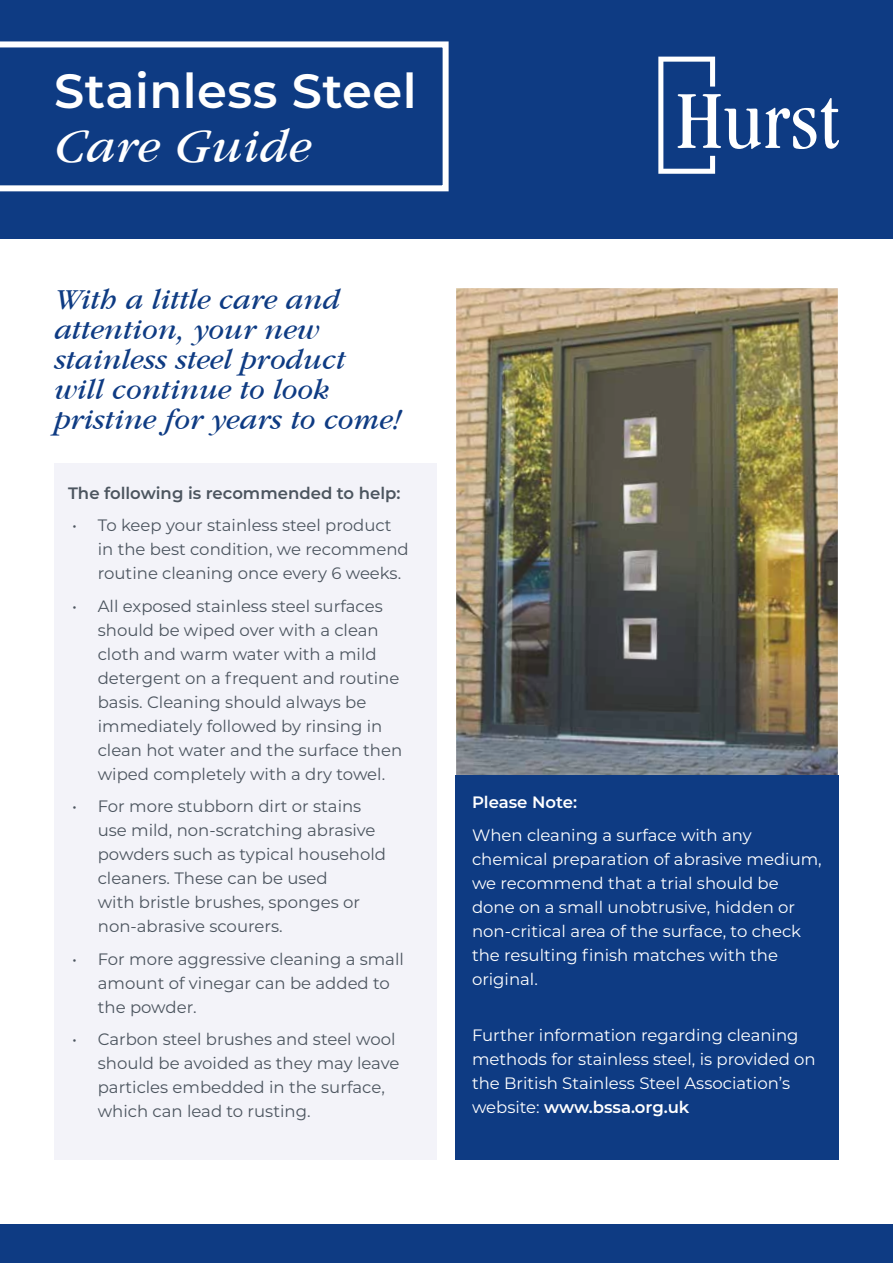
<style>
.page{position:relative;width:893px;height:1263px;background:#fff}
.page>*{position:absolute;margin:0;border:0;box-sizing:border-box;transform-origin:0 0}
.t1{font:italic 49.5px "ITC Garamond Std";letter-spacing:.01em;color:#fff}
.t2{font:600 48px "Montserrat";letter-spacing:.01em;color:#fff}
.t3{font:italic 30px/30px "ITC Garamond Std";color:#0e3b83}
.t4{font:16.5px/24px "Montserrat";color:#4c555f}
.t5{font:16.5px/24px "Montserrat";color:#fff}
.t6{font:600 16.5px "Montserrat";color:#4c555f}
.t7{font:600 16.5px "Montserrat";color:#fff}
.s1{font-weight:600}
</style>
<div class="page">
<div style="left:0;top:0;width:893px;height:239px;background:#0e3b83"></div>
<svg style="left:658px;top:57px;width:181px;height:117px"></svg>
<svg style="left:0;top:41px;width:449px;height:150px;background:#234c8e"></svg>
<div style="left:456px;top:775px;width:383px;height:385px;background:#0e3b83"></div>
<div style="left:456px;top:287px;width:383px;height:489px;background:#fff;opacity:.75"></div>
<div style="left:54px;top:463px;width:383px;height:697px;background:#f3f3f9"></div>
<div style="left:0;top:1224px;width:893px;height:39px;background:#0e3b83"></div>
<h2 class="t2" style="left:54px;top:57px;width:364px">Stainless Steel</h2>
<h1 class="t1" style="left:54px;top:119px;width:258px">Care Guide</h1>
<h3 class="t3" style="left:54px;top:285px;width:348px">With a little care and attention, your new stainless steel product will continue to look pristine for years to come!</h3>
<p class="t6" style="left:68px;top:481px;width:334px">The following is recommended to help:</p>
<p class="t4" style="left:98px;top:513px;width:312px;text-indent:-26px">• To keep your stainless steel product in the best condition, we recommend routine cleaning once every 6 weeks.</p>
<p class="t4" style="left:98px;top:593px;width:306px;text-indent:-26px">• All exposed stainless steel surfaces should be wiped over with a clean cloth and warm water with a mild detergent on a frequent and routine basis. Cleaning should always be immediately followed by rinsing in clean hot water and the surface then wiped completely with a dry towel.</p>
<p class="t4" style="left:98px;top:794px;width:290px;text-indent:-26px">• For more stubborn dirt or stains use mild, non-scratching abrasive powders such as typical household cleaners. These can be used<br>with bristle brushes, sponges or non-abrasive scourers.</p>
<p class="t4" style="left:98px;top:946px;width:308px;text-indent:-26px">• For more aggressive cleaning a small amount of vinegar can be added to the powder.</p>
<p class="t4" style="left:98px;top:1027px;width:303px;text-indent:-26px">• Carbon steel brushes and steel wool should be avoided as they may leave particles embedded in the surface, which can lead to rusting.</p>
<p class="t7" style="left:472px;top:790px;width:107px">Please Note:</p>
<p class="t5" style="left:472px;top:822px;width:351px">When cleaning a surface with any chemical preparation of abrasive medium, we recommend that a trial should be done on a small unobtrusive, hidden or non-critical area of the surface, to check the resulting finish matches with the original.</p>
<p class="t5" style="left:472px;top:1023px;width:345px">Further information regarding cleaning methods for stainless steel, is provided on the British Stainless Steel Association’s website: <span class="s1">www.bssa.org.uk</span></p>
</div>
